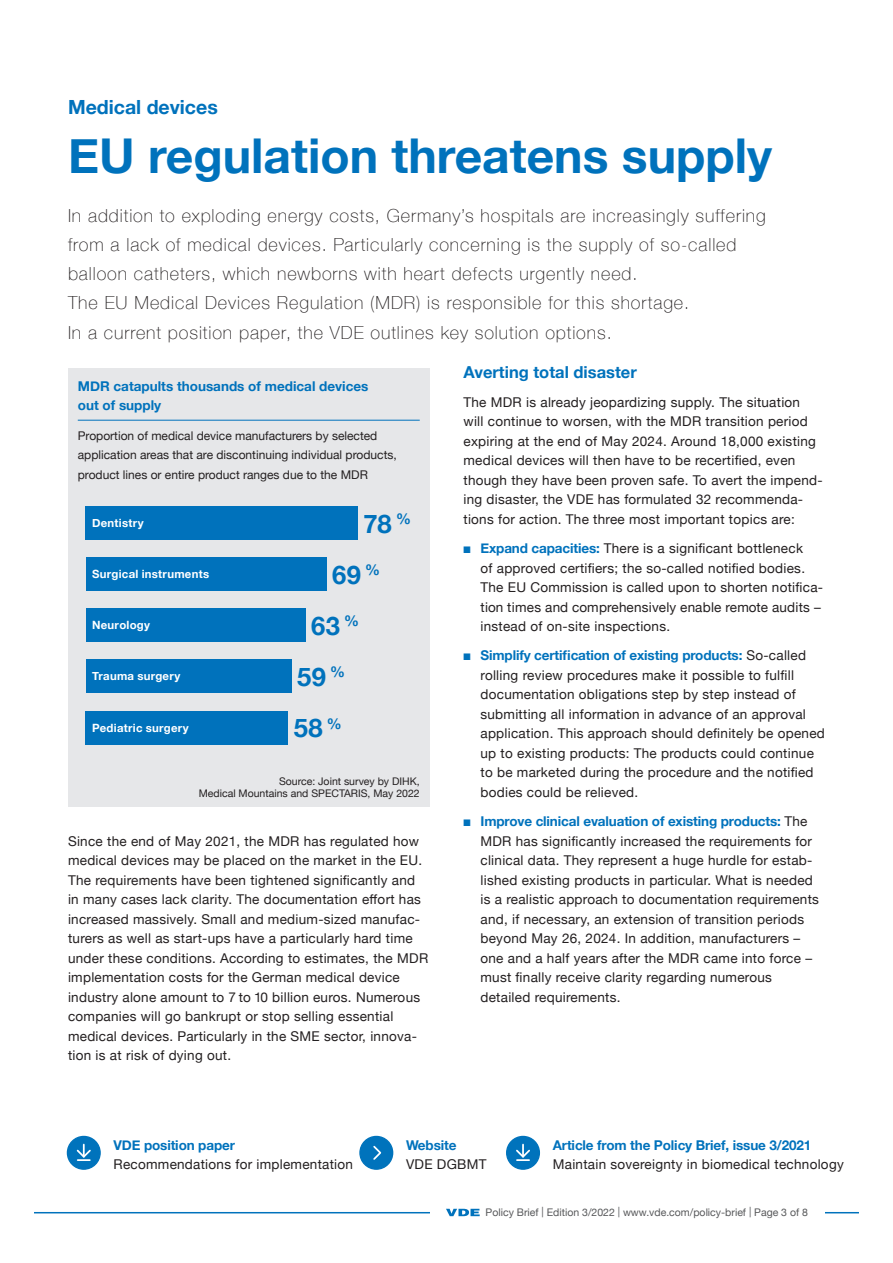
<style>
.page{position:relative;width:893px;height:1263px;background:#fff}
.page>*{position:absolute;margin:0;border:0;box-sizing:border-box;transform-origin:0 0}
.t1{font:700 48px "Helvetica Neue";color:#0072bc}
.t2{font:700 25.65px "Helvetica Neue";letter-spacing:.015em;color:#0072bc}
.t3{font:700 19.5px "Helvetica Neue";color:#0072bc}
.t4{font:100 18px/29.2px "Helvetica Neue";letter-spacing:.05em;color:#231f20}
.t5{font:700 16.5px "Helvetica Neue";color:#0072bc}
.t6{font:13.5px/19.5px "Helvetica Neue";letter-spacing:.02em;color:#231f20}
.t7{font:700 13.5px/19.5px "Helvetica Neue";letter-spacing:-.01em;color:#0072bc}
.t8{font:12px/19.5px "Helvetica Neue";color:#231f20}
.t9{font:700 11.4px "Helvetica Neue";letter-spacing:.025em;color:#fff}
.t10{font:10.5px/12px "Helvetica Neue";color:#231f20;text-align:right}
.t11{font:10.5px "Helvetica Neue";color:#57585a}
.s1{color:#0072bc}
.s2{font-weight:700;color:#0072bc}
</style>
<div class="page">
<hr style="left:34px;top:1212px;width:825px;height:1px;background:#0072bc">
<div style="left:431px;top:1197px;width:394px;height:19px;background:#fff"></div>
<svg style="left:446px;top:1209px;width:34px;height:7px"></svg>
<div style="left:68px;top:368px;width:361px;height:439px;background:#e6e7e9"></div>
<hr style="left:78px;top:420px;width:342px;height:1px;background:#0072bc">
<svg style="left:67px;top:1136px;width:34px;height:34px"></svg>
<svg style="left:506px;top:1136px;width:34px;height:34px"></svg>
<svg style="left:359px;top:1136px;width:34px;height:34px"></svg>
<div style="left:86px;top:506px;width:272px;height:34px;background:#0072bc"></div>
<div style="left:86px;top:557px;width:240px;height:34px;background:#0072bc"></div>
<div style="left:86px;top:608px;width:220px;height:34px;background:#0072bc"></div>
<div style="left:86px;top:659px;width:206px;height:34px;background:#0072bc"></div>
<div style="left:86px;top:711px;width:202px;height:34px;background:#0072bc"></div>
<h3 class="t3" style="left:68px;top:92px;width:151px">Medical devices</h3>
<h1 class="t1" style="left:68px;top:118px;width:706px">EU regulation threatens supply</h1>
<p class="t4" style="left:68px;top:200px;width:699px">In addition to exploding energy costs, Germany’s hospitals are increasingly suffering from a lack of medical devices. Particularly concerning is the supply of so-called balloon catheters, which newborns with heart defects urgently need.<br>The EU Medical Devices Regulation (MDR) is responsible for this shortage.<br>In a current position paper, the VDE outlines key solution options.</p>
<p class="t7" style="left:78px;top:376px;width:292px">MDR catapults thousands of medical devices out of supply</p>
<p class="t8" style="left:78px;top:426px;width:320px">Proportion of medical device manufacturers by selected application areas that are discontinuing individual products, product lines or entire product ranges due to the MDR</p>
<p class="t9" style="left:92px;top:514px;width:53px">Dentistry</p>
<p class="t9" style="left:92px;top:565px;width:118px">Surgical instruments</p>
<p class="t9" style="left:92px;top:616px;width:59px">Neurology</p>
<p class="t9" style="left:92px;top:667px;width:90px">Trauma surgery</p>
<p class="t9" style="left:92px;top:719px;width:98px">Pediatric surgery</p>
<h2 class="t2" style="left:364px;top:503px;width:49px">78 <sup>%</sup></h2>
<h2 class="t2" style="left:332px;top:554px;width:49px">69 <sup>%</sup></h2>
<h2 class="t2" style="left:311px;top:605px;width:49px">63 <sup>%</sup></h2>
<h2 class="t2" style="left:297px;top:657px;width:49px">59 <sup>%</sup></h2>
<h2 class="t2" style="left:294px;top:708px;width:50px">58 <sup>%</sup></h2>
<p class="t10" style="left:199px;top:776px;width:222px">Source: Joint survey by DIHK,<br>Medical Mountains and SPECTARIS, May 2022</p>
<p class="t6" style="left:68px;top:832px;width:362px">Since the end of May 2021, the MDR has regulated how medical devices may be placed on the market in the EU.<br>The requirements have been tightened significantly and in many cases lack clarity. The documentation effort has increased massively. Small and medium-sized manufac&shy;turers as well as start-ups have a particularly hard time under these conditions. According to estimates, the MDR implementation costs for the German medical device industry alone amount to 7 to 10 billion euros. Numerous companies will go bankrupt or stop selling essential medical devices. Particularly in the SME sector, innova&shy;tion is at risk of dying out.</p>
<p class="t5" style="left:463px;top:359px;width:175px">Averting total disaster</p>
<p class="t6" style="left:463px;top:393px;width:361px">The MDR is already jeopardizing supply. The situation will continue to worsen, with the MDR transition period expiring at the end of May 2024. Around 18,000 existing medical devices will then have to be recertified, even though they have been proven safe. To avert the impend&shy;ing disaster, the VDE has formulated 32 recommenda&shy;tions for action. The three most important topics are:</p>
<p class="t6" style="left:480px;top:539px;width:344px;text-indent:-17px"><span class="s1">■</span> <span class="s2">Expand capacities:</span> There is a significant bottleneck<br>of approved certifiers; the so-called notified bodies.<br>The EU Commission is called upon to shorten notifica&shy;tion times and comprehensively enable remote audits – instead of on-site inspections.</p>
<p class="t6" style="left:480px;top:647px;width:346px;text-indent:-17px"><span class="s1">■</span> <span class="s2">Simplify certification of existing products:</span> So-called rolling review procedures make it possible to fulfill documentation obligations step by step instead of submitting all information in advance of an approval application. This approach should definitely be opened up to existing products: The products could continue to be marketed during the procedure and the notified bodies could be relieved.</p>
<p class="t6" style="left:480px;top:812px;width:340px;text-indent:-17px"><span class="s1">■</span> <span class="s2">Improve clinical evaluation of existing products:</span> The MDR has significantly increased the requirements for clinical data. They represent a huge hurdle for estab&shy;lished existing products in particular. What is needed is a realistic approach to documentation requirements and, if necessary, an extension of transition periods beyond May 26, 2024. In addition, manufacturers – one and a half years after the MDR came into force – must finally receive clarity regarding numerous detailed requirements.</p>
<p class="t7" style="left:114px;top:1135px;width:123px">VDE position paper</p>
<p class="t6" style="left:114px;top:1155px;width:241px">Recommendations for implementation</p>
<p class="t7" style="left:406px;top:1135px;width:52px">Website</p>
<p class="t6" style="left:406px;top:1155px;width:82px">VDE DGBMT</p>
<p class="t7" style="left:553px;top:1135px;width:260px">Article from the Policy Brief, issue 3/2021</p>
<p class="t6" style="left:553px;top:1155px;width:292px">Maintain sovereignty in biomedical technology</p>
<p class="t11" style="left:485px;top:1205px;width:324px">Policy Brief | Edition 3/2022 | www.vde.com/policy-brief | Page 3 of 8</p>
</div>
